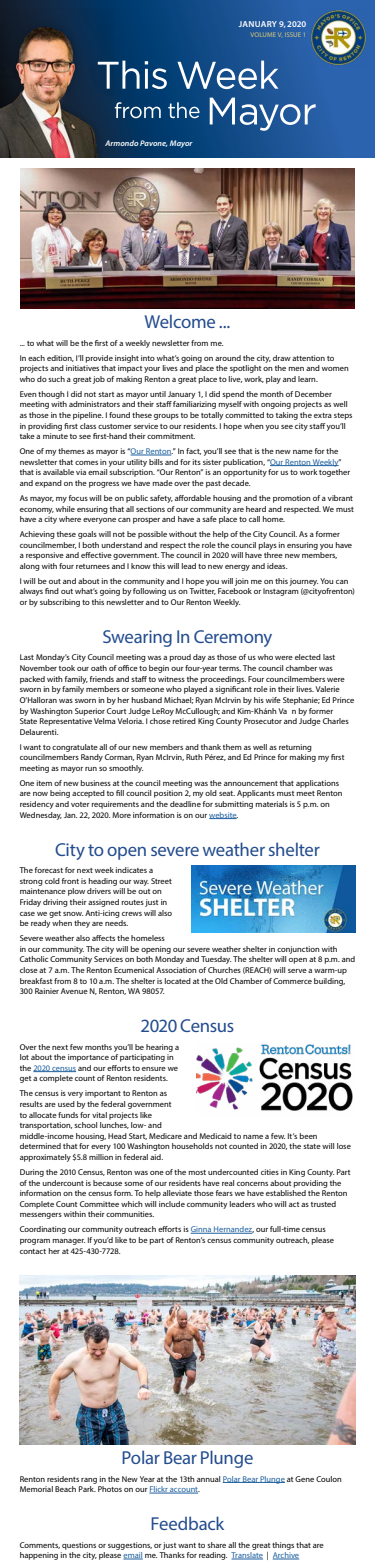
<style>
.page{position:relative;width:375px;height:1564px;background:#fff}
.page>*{position:absolute;margin:0;border:0;box-sizing:border-box;transform-origin:0 0}
.t1{font:18.75px "Myriad Pro";letter-spacing:-.015em;color:#234c8e}
.t2{font:600 8.75px "Myriad Pro";letter-spacing:.01em;color:#fff}
.t3{font:8.44px/10.6px "Myriad Pro";color:#000}
.t4{font:italic 600 8.12px "Myriad Pro";letter-spacing:.005em;color:#fff}
.t5{font:6.88px "Myriad Pro";letter-spacing:.01em;color:#ddcc79}
.s1{color:#1b5e9e}
</style>
<div class="page">
<hr style="left:131px;top:455px;width:40px;height:1px;background:#1b5e9e">
<hr style="left:270px;top:465px;width:69px;height:1px;background:#1b5e9e">
<svg style="left:209px;top:818px;width:28px;height:1px"></svg>
<hr style="left:33px;top:1071px;width:43px;height:1px;background:#1b5e9e">
<hr style="left:191px;top:1233px;width:61px;height:1px;background:#1b5e9e">
<hr style="left:223px;top:1482px;width:62px;height:1px;background:#1b5e9e">
<hr style="left:149px;top:1493px;width:49px;height:1px;background:#1b5e9e">
<svg style="left:123px;top:1559px;width:20px;height:1px"></svg>
<hr style="left:232px;top:1559px;width:31px;height:1px;background:#1b5e9e">
<svg style="left:273px;top:1559px;width:26px;height:1px"></svg>
<img style="left:20px;top:168px;width:335px;height:141px">
<svg style="left:0;top:0;width:375px;height:157px;background:#174f8e"></svg>
<div style="left:0;top:3px;width:122px;height:154px;background:#000;opacity:.3"></div>
<img style="left:0;top:9px;width:115px;height:148px">
<svg style="left:115px;top:102px;width:84px;height:16px"></svg>
<svg style="left:98px;top:61px;width:181px;height:28px"></svg>
<svg style="left:210px;top:98px;width:106px;height:33px"></svg>
<img style="left:310px;top:8px;width:58px;height:58px">
<img style="left:197px;top:1044px;width:156px;height:67px">
<img style="left:20px;top:1276px;width:335px;height:168px">
<img style="left:191px;top:865px;width:164px;height:68px">
<p class="t4" style="left:106px;top:138px;width:88px">Armondo Pavone, Mayor</p>
<p class="t2" style="left:239px;top:19px;width:69px">JANUARY 9, 2020</p>
<p class="t5" style="left:251px;top:31px;width:57px">VOLUME V, ISSUE 1</p>
<h1 class="t1" style="left:145px;top:310px;width:87px">Welcome ...</h1>
<p class="t3" style="left:20px;top:335px;width:316px;line-height:14.9px">... to what will be the first of a weekly newsletter from me.<br>In each edition, I’ll provide insight into what’s going on around the city, draw attention to</p>
<p class="t3" style="left:20px;top:363px;width:331px">projects and initiatives that impact your lives and place the spotlight on the men and women who do such a great job of making Renton a great place to live, work, play and learn.</p>
<p class="t3" style="left:20px;top:388px;width:334px">Even though I did not start as mayor until January 1, I did spend the month of December meeting with administrators and their staff familiarizing myself with ongoing projects as well as those in the pipeline. I found these groups to be totally committed to taking the extra steps in providing first class customer service to our residents. I hope when you see city staff you’ll take a minute to see first-hand their commitment.</p>
<p class="t3" style="left:20px;top:446px;width:332px">One of my themes as mayor is “<span class="s1">Our Renton</span>.” In fact, you’ll see that is the new name for the newsletter that comes in your utility bills and for its sister publication, “<span class="s1">Our Renton Weekly</span>” that is available via email subscription. “Our Renton” is an opportunity for us to work together and expand on the progress we have made over the past decade.</p>
<p class="t3" style="left:20px;top:493px;width:336px;text-align:justify">As mayor, my focus will be on public safety, affordable housing and the promotion of a vibrant economy, while ensuring that all sections of our community are heard and respected. We must have a city where everyone can prosper and have a safe place to call home.</p>
<p class="t3" style="left:20px;top:529px;width:334px">Achieving these goals will not be possible without the help of the City Council. As a former councilmember, I both understand and respect the role the council plays in ensuring you have a responsive and effective government. The council in 2020 will have three new members, along with four returnees and I know this will lead to new energy and ideas.</p>
<p class="t3" style="left:20px;top:575px;width:337px">I will be out and about in the community and I hope you will join me on this journey. You can always find out what’s going by following us on Twitter, Facebook or Instagram (@cityofrenton) or by subscribing to this newsletter and to Our Renton Weekly.</p>
<h1 class="t1" style="left:103px;top:625px;width:171px">Swearing In Ceremony</h1>
<p class="t3" style="left:20px;top:652px;width:336px">Last Monday’s City Council meeting was a proud day as those of us who were elected last November took our oath of office to begin our four-year terms. The council chamber was packed with family, friends and staff to witness the proceedings. Four councilmembers were sworn in by family members or someone who played a significant role in their lives. Valerie O’Halloran was sworn in by her husband Michael; Ryan McIrvin by his wife Stephanie; Ed Prince by Washington Superior Court Judge LeRoy McCullough; and Kim-Khánh Vǎn by former<br>State Representative Velma Veloria. I chose retired King County Prosecutor and Judge Charles Delaurenti.</p>
<p class="t3" style="left:20px;top:741px;width:326px">I want to congratulate all of our new members and thank them as well as returning councilmembers Randy Corman, Ryan McIrvin, Ruth Pérez, and Ed Prince for making my first meeting as mayor run so smoothly.</p>
<p class="t3" style="left:20px;top:777px;width:324px">One item of new business at the council meeting was the announcement that applications are now being accepted to fill council position 2, my old seat. Applicants must meet Renton residency and voter requirements and the deadline for submitting materials is 5 p.m. on Wednesday, Jan. 22, 2020. More information is on our <span class="s1">website</span>.</p>
<h1 class="t1" style="left:55px;top:838px;width:266px">City to open severe weather shelter</h1>
<p class="t3" style="left:20px;top:865px;width:154px">The forecast for next week indicates a strong cold front is heading our way. Street maintenance plow drivers will be out on Friday driving their assigned routes just in case we get snow. Anti-icing crews will also be ready when they are needs.</p>
<p class="t3" style="left:20px;top:933px;width:337px">Severe weather also affects the homeless<br>in our community. The city will be opening our severe weather shelter in conjunction with Catholic Community Services on both Monday and Tuesday. The shelter will open at 8 p.m. and close at 7 a.m. The Renton Ecumenical Association of Churches (REACH) will serve a warm-up breakfast from 8 to 10 a.m. The shelter is located at the Old Chamber of Commerce building, 300 Rainier Avenue N, Renton, WA 98057.</p>
<h1 class="t1" style="left:141px;top:1014px;width:95px">2020 Census</h1>
<p class="t3" style="left:20px;top:1041px;width:161px">Over the next few months you’ll be hearing a lot about the importance of participating in the <span class="s1">2020 census</span> and our efforts to ensure we get a complete count of Renton residents.</p>
<p class="t3" style="left:20px;top:1088px;width:333px">The census is very important to Renton as<br>results are used by the federal government<br>to allocate funds for vital projects like<br>transportation, school lunches, low- and<br>middle-income housing, Head Start, Medicare and Medicaid to name a few. It’s been determined that for every 100 Washington households not counted in 2020, the state will lose approximately $5.8 million in federal aid.</p>
<p class="t3" style="left:20px;top:1167px;width:333px">During the 2010 Census, Renton was one of the most undercounted cities in King County. Part of the undercount is because some of our residents have real concerns about providing the information on the census form. To help alleviate those fears we have established the Renton Complete Count Committee which will include community leaders who will act as trusted messengers within their communities.</p>
<p class="t3" style="left:20px;top:1224px;width:316px">Coordinating our community outreach efforts is <span class="s1">Ginna Hernandez</span>, our full-time census program manager. If you’d like to be part of Renton’s census community outreach, please contact her at 425-430-7728.</p>
<h1 class="t1" style="left:122px;top:1446px;width:133px">Polar Bear Plunge</h1>
<p class="t3" style="left:20px;top:1473px;width:324px">Renton residents rang in the New Year at the 13th annual <span class="s1">Polar Bear Plunge</span> at Gene Coulon<br>Memorial Beach Park. Photos on our <span class="s1">Flickr account</span>.</p>
<h1 class="t1" style="left:151px;top:1512px;width:75px">Feedback</h1>
<p class="t3" style="left:20px;top:1539px;width:306px">Comments, questions or suggestions, or just want to share all the great things that are happening in the city, please <span class="s1">email</span> me. Thanks for reading. <span class="s1">Translate</span> | <span class="s1">Archive</span></p>
</div>
